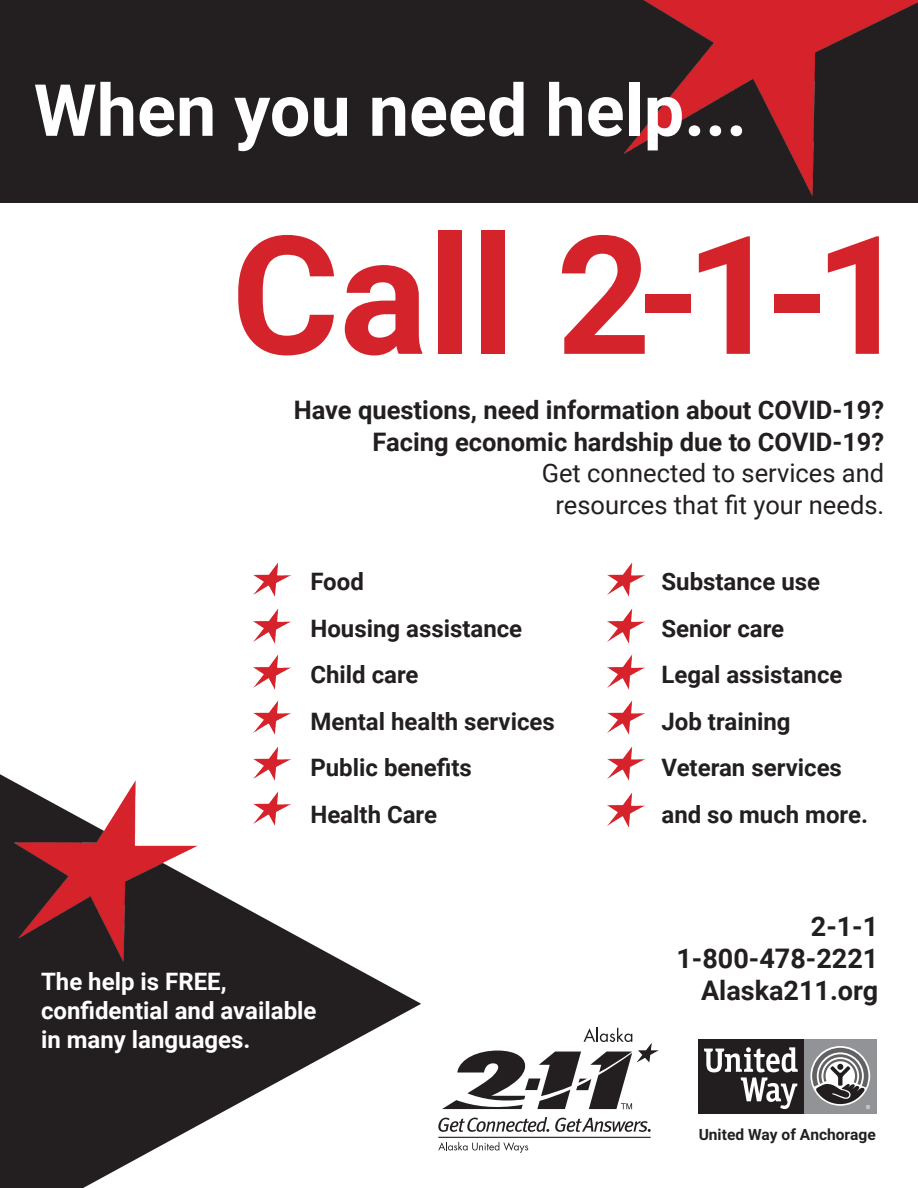
<style>
.page{position:relative;width:918px;height:1188px;background:#fff}
.page>*{position:absolute;margin:0;border:0;box-sizing:border-box;transform-origin:0 0}
.t1{font:700 165px "Roboto";color:#d5232b}
.t2{font:700 72px "Roboto";color:#fff}
.t3{font:700 27px/32.4px "Roboto";color:#231f20;text-align:right}
.t4{font:700 25.5px/31.5px "Roboto";color:#231f20;text-align:right}
.t5{font:25.5px/31.5px "Roboto";color:#231f20;text-align:center}
.t6{font:700 24px/46.5px "Roboto";color:#231f20}
.t7{font:700 24px/28.8px "Roboto";color:#fff}
.t8{font:700 15.6px "Roboto";color:#231f20}
</style>
<div class="page">
<div style="left:0;top:0;width:918px;height:202px;background:#231f20"></div>
<img style="left:623px;top:0;width:295px;height:195px">
<svg style="left:0;top:774px;width:421px;height:414px;fill:#231f20"></svg>
<img style="left:14px;top:781px;width:184px;height:180px">
<svg style="left:438px;top:1117px;width:111px;height:15px"></svg>
<svg style="left:555px;top:1118px;width:96px;height:14px"></svg>
<svg style="left:442px;top:1028px;width:217px;height:82px"></svg>
<hr style="left:438px;top:1137px;width:213px;height:1px;background:#231f20">
<svg style="left:438px;top:1142px;width:90px;height:11px"></svg>
<svg style="left:698px;top:1039px;width:179px;height:75px"></svg>
<img style="left:253px;top:562px;width:38px;height:35px">
<img style="left:253px;top:609px;width:38px;height:34px">
<img style="left:253px;top:655px;width:38px;height:34px">
<img style="left:253px;top:700px;width:38px;height:35px">
<img style="left:253px;top:746px;width:38px;height:35px">
<img style="left:253px;top:791px;width:38px;height:35px">
<img style="left:607px;top:562px;width:38px;height:35px">
<img style="left:607px;top:609px;width:38px;height:34px">
<img style="left:607px;top:655px;width:38px;height:34px">
<img style="left:607px;top:700px;width:38px;height:35px">
<img style="left:607px;top:746px;width:38px;height:35px">
<img style="left:607px;top:793px;width:38px;height:34px">
<h2 class="t2" style="left:34px;top:60px;width:715px">When you need help...</h2>
<h1 class="t1" style="left:231px;top:180px;width:679px">Call 2-1-1</h1>
<p class="t4" style="left:294px;top:394px;width:592px">Have questions, need information about COVID-19?<br>Facing economic hardship due to COVID-19?</p>
<p class="t5" style="left:542px;top:457px;width:344px">Get connected to services and resources that fit your needs.</p>
<p class="t6" style="left:310px;top:557px;width:246px">Food<br>Housing assistance<br>Child care<br>Mental health services<br>Public benefits<br>Health Care</p>
<p class="t6" style="left:662px;top:557px;width:208px">Substance use<br>Senior care<br>Legal assistance<br>Job training<br>Veteran services and so much more.</p>
<p class="t7" style="left:41px;top:966px;width:277px">The help is FREE, confidential and available in many languages.</p>
<p class="t3" style="left:676px;top:909px;width:203px">2-1-1<br>1-800-478-2221<br>Alaska211.org</p>
<p class="t8" style="left:699px;top:1123px;width:179px">United Way of Anchorage</p>
</div>
